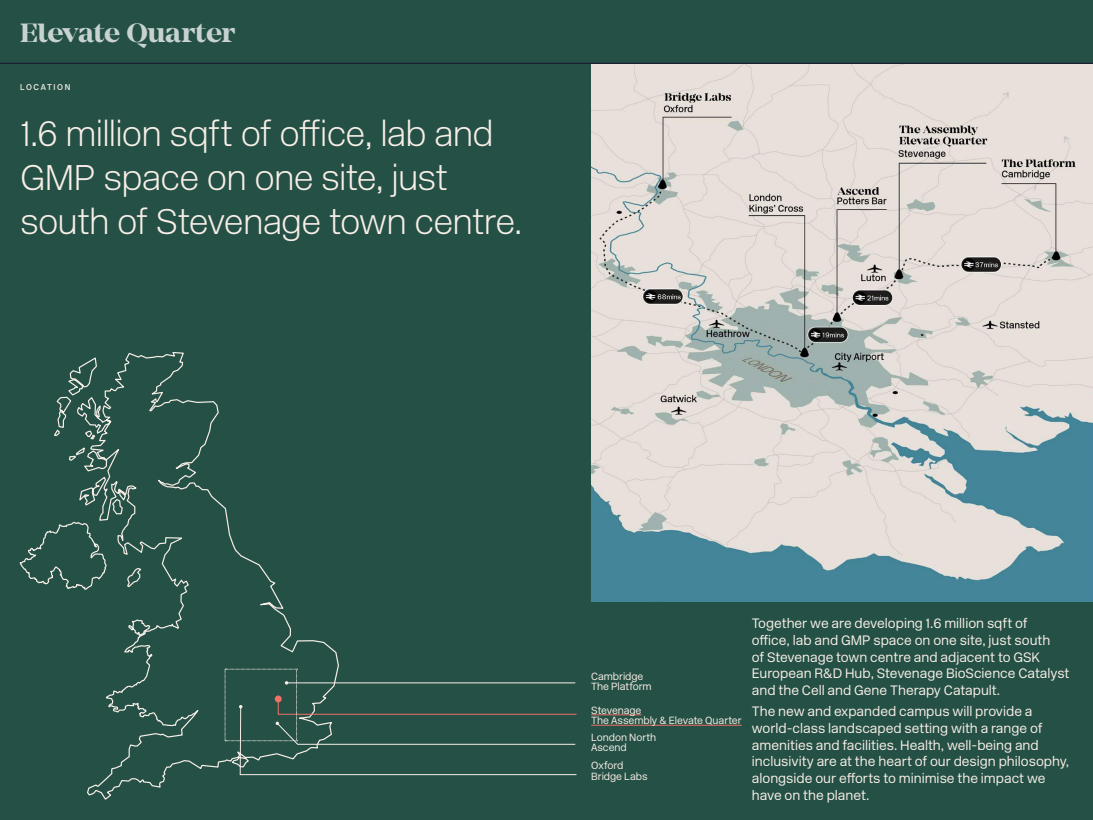
<style>
.page{position:relative;width:1093px;height:820px;background:#fff}
.page>*{position:absolute;margin:0;border:0;box-sizing:border-box;transform-origin:0 0}
.t1{font:35.6px/44px "New Rail Alphabet White";letter-spacing:-.025em;color:#f7eee7}
.t2{font:27.48px "Mirador Bold DEMO";letter-spacing:-.01em;color:#c8d3d1}
.t3{font:300 13.6px/16.8px "New Rail Alphabet";color:#f7eee7}
.t4{font:300 10.4px/10.4px "New Rail Alphabet";letter-spacing:-.005em;color:#f7eee7}
.t5{font:500 8.4px "New Rail Alphabet";letter-spacing:.195em;color:#f7eee7}
</style>
<div class="page">
<div style="left:0;top:0;width:1093px;height:819px;background:#245045"></div>
<hr style="left:0;top:63px;width:1093px;height:1px;background:#160f2a">
<svg style="left:19px;top:351px;width:321px;height:449px"></svg>
<hr style="left:591px;top:714px;width:50px;height:1px;background:#ee7165">
<hr style="left:591px;top:724px;width:151px;height:1px;background:#ee7165">
<svg style="left:225px;top:668px;width:352px;height:106px"></svg>
<img style="left:591px;top:65px;width:502px;height:536px">
<h2 class="t2" style="left:20px;top:20px;width:217px">Elevate Quarter</h2>
<p class="t5" style="left:20px;top:82px;width:52px">LOCATION</p>
<h1 class="t1" style="left:20px;top:111px;width:504px">1.6 million sqft of office, lab and<br>GMP space on one site, just south of Stevenage town centre.</h1>
<p class="t4" style="left:591px;top:670px;width:62px">Cambridge<br>The Platform</p>
<p class="t4" style="left:591px;top:704px;width:152px">Stevenage<br>The Assembly &amp; Elevate Quarter</p>
<p class="t4" style="left:591px;top:731px;width:67px">London North<br>Ascend</p>
<p class="t4" style="left:591px;top:760px;width:58px">Oxford<br>Bridge Labs</p>
<p class="t3" style="left:752px;top:614px;width:319px">Together we are developing 1.6 million sqft of<br>office, lab and GMP space on one site, just south<br>of Stevenage town centre and adjacent to GSK European R&amp;D Hub, Stevenage BioScience Catalyst and the Cell and Gene Therapy Catapult.</p>
<p class="t3" style="left:752px;top:702px;width:319px">The new and expanded campus will provide a world-class landscaped setting with a range of amenities and facilities. Health, well-being and inclusivity are at the heart of our design philosophy, alongside our efforts to minimise the impact we have on the planet.</p>
</div>
